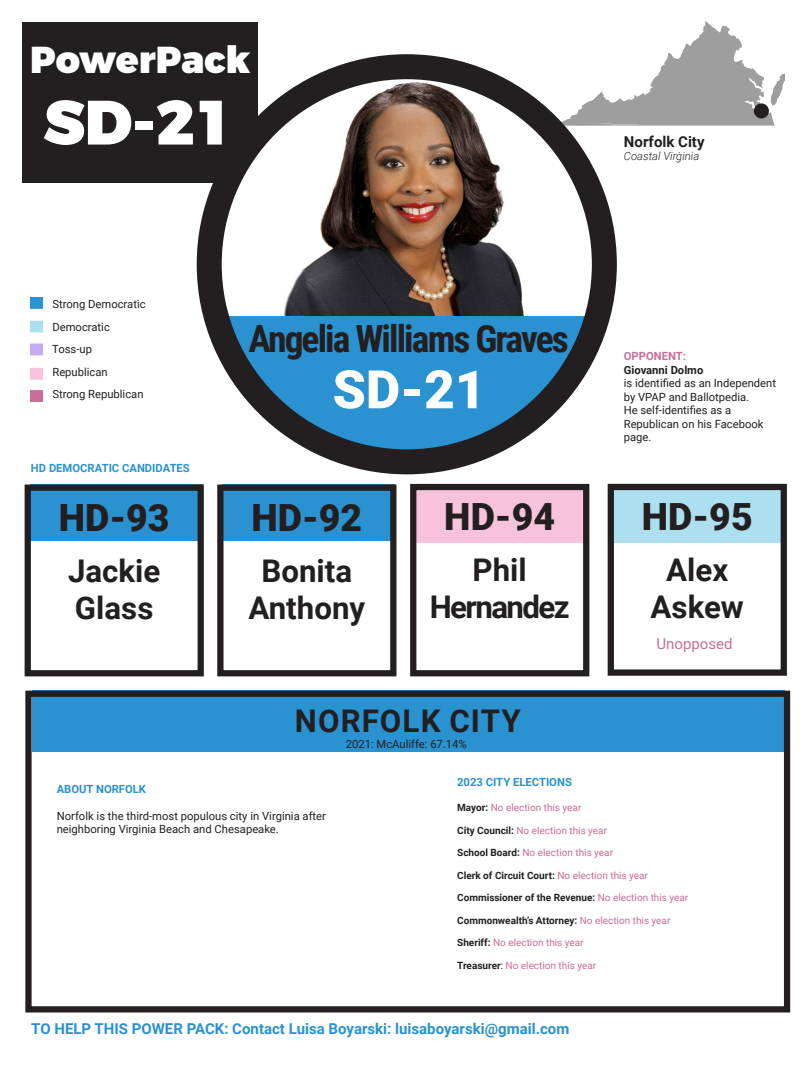
<style>
.page{position:relative;width:810px;height:1080px;background:#fff}
.page>*{position:absolute;margin:0;border:0;box-sizing:border-box;transform-origin:0 0}
.t1{font:900 62.5px "Montserrat";color:#fff}
.t2{font:900 53.12px "Roboto";color:#fff}
.t3{font:700 37.5px "Roboto Condensed";letter-spacing:-.05em;color:#231f20}
.t4{font:900 37.5px "Roboto";color:#231f20}
.t5{font:900 37.5px "Montserrat";color:#fff}
.t6{font:700 31.25px/37.5px "Roboto";color:#231f20;text-align:center}
.t7{font:700 31.25px/37.5px "Roboto";letter-spacing:-.05em;color:#231f20;text-align:center}
.t8{font:700 31.25px "Roboto";letter-spacing:.035em;color:#231f20}
.t9{font:700 15px "Roboto";color:#2a92d0}
.t10{font:700 15px "Roboto";color:#231f20}
.t11{font:15px "Roboto";color:#c76f97}
.t12{font:11.25px/13.5px "Roboto";color:#231f20}
.t13{font:700 11.25px "Roboto";color:#2a92d0}
.t14{font:italic 300 11.25px "Roboto";color:#231f20}
.t15{font:700 11.25px "Roboto";color:#231f20}
.t16{font:700 11.25px "Roboto";color:#c86e98}
.t17{font:10px "Roboto";color:#c86e98}
.t18{font:700 10px "Roboto";color:#231f20}
.s1{font-weight:700;color:#231f20}
.s2{font-weight:400;color:#c86e98}
.s3{color:#231f20}
</style>
<div class="page">
<div style="left:32px;top:691px;width:752px;height:61px;background:#2a92d0"></div>
<div style="left:25px;top:691px;width:765px;height:321px;border:6px solid #231f20"></div>
<div style="left:30px;top:485px;width:173px;height:56px;background:#2a92d0"></div>
<div style="left:25px;top:485px;width:179px;height:191px;border:6px solid #231f20"></div>
<div style="left:222px;top:485px;width:173px;height:56px;background:#2a92d0"></div>
<div style="left:217px;top:485px;width:179px;height:191px;border:6px solid #231f20"></div>
<div style="left:415px;top:487px;width:173px;height:56px;background:#f8c3da"></div>
<div style="left:410px;top:484px;width:179px;height:192px;border:6px solid #231f20"></div>
<div style="left:612px;top:487px;width:173px;height:56px;background:#acdfef"></div>
<div style="left:608px;top:484px;width:179px;height:192px;border:6px solid #231f20"></div>
<img style="left:31px;top:298px;width:11px;height:103px">
<div style="left:22px;top:22px;width:236px;height:161px;background:#231f20"></div>
<svg style="left:604px;top:21px;width:181px;height:105px"></svg>
<div style="left:754px;top:103px;width:15px;height:15px;background:#231f20;border-radius:50%"></div>
<div style="left:209px;top:67px;width:395px;height:395px;background:#2a92d0;border-radius:50%"></div>
<img style="left:209px;top:78px;width:395px;height:238px">
<div style="left:197px;top:54px;width:420px;height:420px;border:25px solid #231f20;border-radius:50%"></div>
<h3 class="t5" style="left:30px;top:28px;width:222px">PowerPack</h3>
<h1 class="t1" style="left:43px;top:70px;width:191px">SD-21</h1>
<p class="t12" style="left:52px;top:293px;width:95px;line-height:22.5px">Strong Democratic<br>Democratic<br>Toss-up<br>Republican<br>Strong Republican</p>
<p class="t13" style="left:31px;top:460px;width:160px">HD DEMOCRATIC CANDIDATES</p>
<h3 class="t4" style="left:59px;top:491px;width:112px">HD-93</h3>
<h3 class="t6" style="left:68px;top:551px;width:94px;text-align:left">Jackie<br>Glass</h3>
<h3 class="t3" style="left:248px;top:312px;width:322px">Angelia Williams Graves</h3>
<h2 class="t2" style="left:333px;top:352px;width:155px">SD-21</h2>
<h3 class="t4" style="left:251px;top:491px;width:112px">HD-92</h3>
<h3 class="t6" style="left:249px;top:551px;width:118px">Bonita<br>Anthony</h3>
<h3 class="t4" style="left:444px;top:490px;width:112px">HD-94</h3>
<h3 class="t7" style="left:430px;top:550px;width:141px">Phil<br>Hernandez</h3>
<h3 class="t10" style="left:624px;top:131px;width:82px">Norfolk City</h3>
<p class="t14" style="left:624px;top:148px;width:77px">Coastal Virginia</p>
<p class="t16" style="left:624px;top:348px;width:64px">OPPONENT:</p>
<p class="t15" style="left:624px;top:362px;width:81px">Giovanni Dolmo</p>
<p class="t12" style="left:624px;top:376px;width:154px">is identified as an Independent by VPAP and Ballotpedia.<br>He self-identifies as a<br>Republican on his Facebook page.</p>
<h3 class="t4" style="left:642px;top:490px;width:112px">HD-95</h3>
<h3 class="t6" style="left:651px;top:550px;width:95px">Alex<br>Askew</h3>
<h3 class="t11" style="left:657px;top:633px;width:78px">Unopposed</h3>
<h3 class="t8" style="left:295px;top:699px;width:227px">Norfolk City</h3>
<p class="t12" style="left:346px;top:736px;width:123px">2021: McAuliffe: 67.14%</p>
<p class="t13" style="left:457px;top:775px;width:43px">2023 CITY</p>
<p class="t13" style="left:513px;top:775px;width:60px">ELECTIONS</p>
<p class="t17" style="left:457px;top:801px;width:126px"><span class="s1">Mayor:</span> No election this year</p>
<p class="t17" style="left:457px;top:823px;width:151px"><span class="s1">City Council:</span> No election this year</p>
<p class="t17" style="left:457px;top:846px;width:157px"><span class="s1">School Board:</span> No election this year</p>
<p class="t18" style="left:457px;top:868px;width:192px">Clerk of Circuit Court: <span class="s2">No election this year</span></p>
<p class="t18" style="left:457px;top:891px;width:233px">Commissioner of the Revenue: <span class="s2">No election this year</span></p>
<p class="t18" style="left:457px;top:913px;width:215px">Commonwealth’s Attorney: <span class="s2">No election this year</span></p>
<p class="t17" style="left:457px;top:936px;width:128px"><span class="s1">Sheriff:</span> No election this year</p>
<p class="t17" style="left:457px;top:958px;width:141px"><span class="s1">Treasurer</span><span class="s3">:</span> No election this year</p>
<p class="t13" style="left:57px;top:781px;width:56px">ABOUT NORFOLK</p>
<p class="t12" style="left:57px;top:809px;width:271px">Norfolk is the third-most populous city in Virginia after neighboring Virginia Beach and Chesapeake.</p>
<h3 class="t9" style="left:31px;top:1018px;width:540px">TO HELP THIS POWER PACK: Contact Luisa Boyarski: luisaboyarski@gmail.com</h3>
</div>
